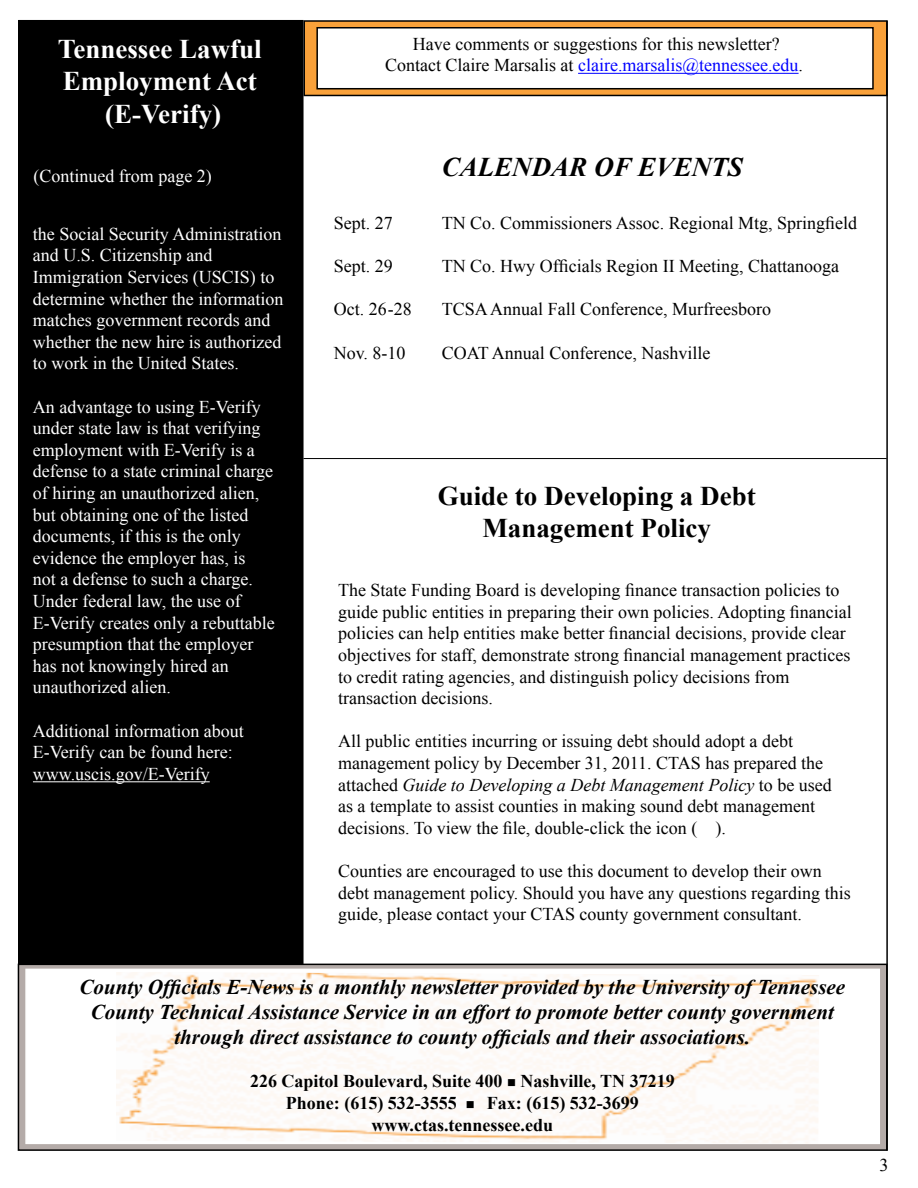
<style>
.page{position:relative;width:918px;height:1188px;background:#fff}
.page>*{position:absolute;margin:0;border:0;box-sizing:border-box;transform-origin:0 0}
.t1{font:700 27px/32.4px "Times New Roman";color:#fff;text-align:center}
.t2{font:700 27px/32.4px "Times New Roman";color:#000;text-align:center}
.t3{font:italic 700 27px "Times New Roman";color:#000}
.t4{font:italic 700 21px/25.2px "Times New Roman";color:#000;text-align:center}
.t5{font:18px/21.6px "Times New Roman";color:#000}
.t6{font:18px/21.6px "Times New Roman";color:#fff}
.t7{font:700 18px/21.6px "Times New Roman";color:#000;text-align:center}
.s1{color:#00f}
.s2{font-style:italic}
</style>
<div class="page">
<div style="left:19px;top:20px;width:284px;height:943px;background:#000"></div>
<div style="left:304px;top:21px;width:583px;height:74px;background:#f9a13a"></div>
<div style="left:303px;top:20px;width:585px;height:76px;border:2px solid #000"></div>
<div style="left:18px;top:964px;width:869px;height:186px;background:#b4aba8"></div>
<div style="left:18px;top:964px;width:870px;height:187px;border:2px solid #000"></div>
<div style="left:25px;top:969px;width:855px;height:175px;background:#fff"></div>
<img style="left:116px;top:972px;width:703px;height:172px">
<div style="left:317px;top:28px;width:556px;height:61px;background:#fff"></div>
<div style="left:316px;top:27px;width:558px;height:62px;border:2px solid #000"></div>
<hr style="left:578px;top:73px;width:221px;height:1px;background:#00f">
<hr style="left:886px;top:21px;width:2px;height:1130px;background:#000">
<hr style="left:303px;top:458px;width:584px;height:1px;background:#000">
<hr style="left:33px;top:781px;width:177px;height:1px;background:#fff">
<h1 class="t1" style="left:58px;top:32px;width:205px">Tennessee Lawful<br>Employment Act (E-Verify)</h1>
<p class="t6" style="left:33px;top:164px;width:180px">(Continued from page 2)</p>
<p class="t6" style="left:33px;top:223px;width:252px">the Social Security Administration and U.S. Citizenship and<br>Immigration Services (USCIS) to determine whether the information matches government records and whether the new hire is authorized to work in the United States.</p>
<p class="t6" style="left:33px;top:396px;width:243px">An advantage to using E-Verify under state law is that verifying employment with E-Verify is a defense to a state criminal charge of hiring an unauthorized alien, but obtaining one of the listed documents, if this is the only evidence the employer has, is<br>not a defense to such a charge.<br>Under federal law, the use of<br>E-Verify creates only a rebuttable presumption that the employer has not knowingly hired an unauthorized alien.</p>
<p class="t6" style="left:33px;top:720px;width:212px">Additional information about<br>E-Verify can be found here: www.uscis.gov/E-Verify</p>
<p class="t5" style="left:385px;top:33px;width:419px;text-align:center">Have comments or suggestions for this newsletter?<br>Contact Claire Marsalis at <span class="s1">claire.marsalis@tennessee.edu</span>.</p>
<h1 class="t3" style="left:442px;top:148px;width:303px">CALENDAR OF EVENTS</h1>
<p class="t5" style="left:334px;top:212px;width:61px">Sept. 27</p>
<p class="t5" style="left:442px;top:212px;width:417px">TN Co. Commissioners Assoc. Regional Mtg, Springfield</p>
<p class="t5" style="left:334px;top:255px;width:61px">Sept. 29</p>
<p class="t5" style="left:442px;top:255px;width:399px">TN Co. Hwy Officials Region II Meeting, Chattanooga</p>
<p class="t5" style="left:334px;top:298px;width:79px">Oct. 26-28</p>
<p class="t5" style="left:442px;top:298px;width:331px">TCSA Annual Fall Conference, Murfreesboro</p>
<p class="t5" style="left:334px;top:342px;width:73px">Nov. 8-10</p>
<p class="t5" style="left:442px;top:342px;width:270px">COAT Annual Conference, Nashville</p>
<h1 class="t2" style="left:438px;top:479px;width:320px">Guide to Developing a Debt<br>Management Policy</h1>
<p class="t5" style="left:338px;top:579px;width:515px">The State Funding Board is developing finance transaction policies to guide public entities in preparing their own policies. Adopting financial policies can help entities make better financial decisions, provide clear objectives for staff, demonstrate strong financial management practices to credit rating agencies, and distinguish policy decisions from transaction decisions.</p>
<p class="t5" style="left:338px;top:730px;width:495px">All public entities incurring or issuing debt should adopt a debt management policy by December 31, 2011. CTAS has prepared the attached <span class="s2">Guide to Developing a Debt Management Policy</span> to be used as a template to assist counties in making sound debt management decisions. To view the file, double-click the icon ( ).</p>
<p class="t5" style="left:338px;top:860px;width:514px">Counties are encouraged to use this document to develop their own debt management policy. Should you have any questions regarding this guide, please contact your CTAS county government consultant.</p>
<p class="t4" style="left:80px;top:974px;width:767px">County Officials E-News is a monthly newsletter provided by the University of Tennessee<br>County Technical Assistance Service in an effort to promote better county government through direct assistance to county officials and their associations.</p>
<p class="t7" style="left:250px;top:1070px;width:426px">226 Capitol Boulevard, Suite 400 ■ Nashville, TN 37219<br>Phone: (615) 532-3555 ■ Fax: (615) 532-3699 www.ctas.tennessee.edu</p>
<p class="t5" style="left:880px;top:1154px;width:10px">3</p>
</div>
